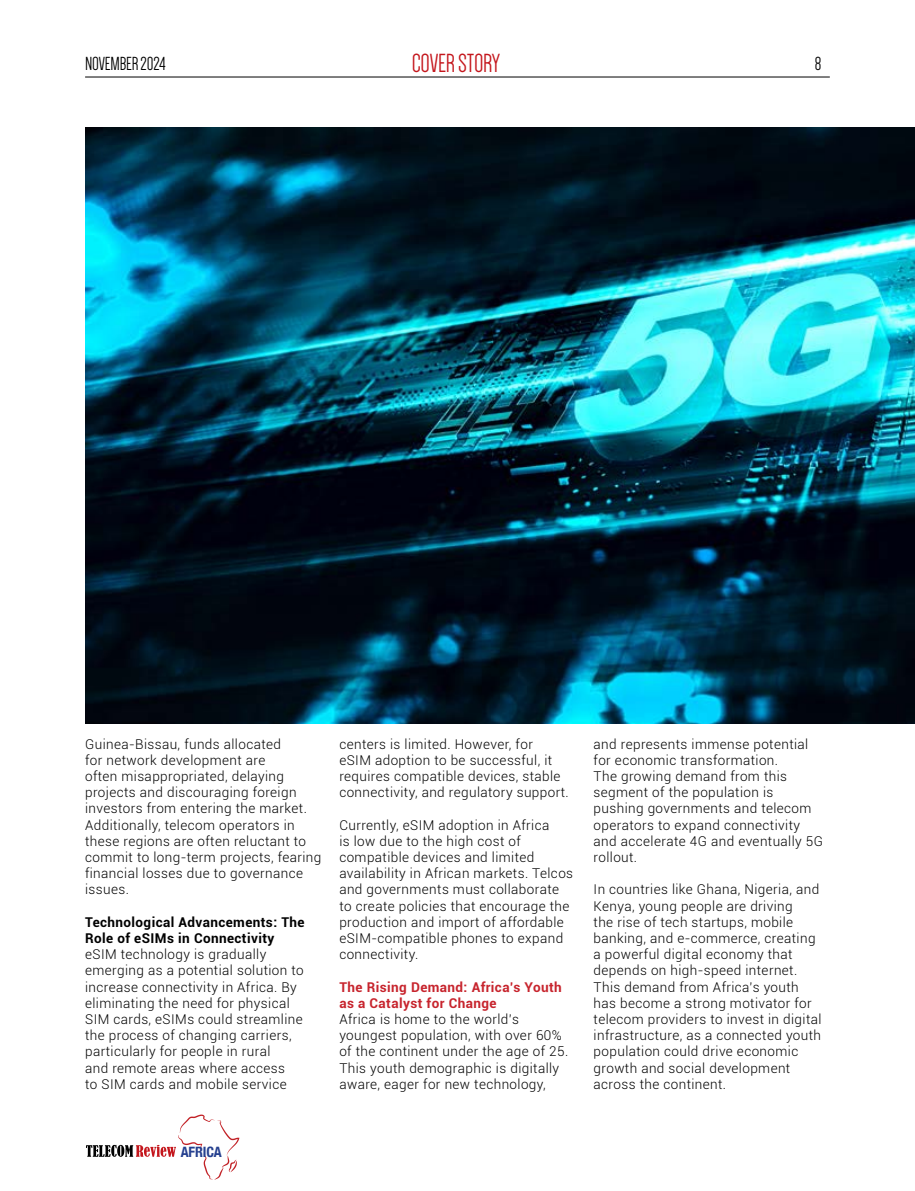
<style>
.page{position:relative;width:915px;height:1191px;background:#fff}
.page>*{position:absolute;margin:0;border:0;box-sizing:border-box;transform-origin:0 0}
.t1{font:27px "Dense";letter-spacing:-.01em;color:#c4161c}
.t2{font:19.5px "Dense";letter-spacing:-.01em;color:#000}
.t3{font:700 condensed 14.25px "Helvetica Neue";letter-spacing:-.01em;color:#25408f}
.t4{font:300 13.5px/16.2px "Roboto";letter-spacing:.03em;color:#000}
.t5{font:700 13.5px/16.2px "Roboto";letter-spacing:.03em;color:#000}
.t6{font:700 13.5px/16.2px "Roboto";letter-spacing:.03em;color:#c7242d}
</style>
<div class="page">
<hr style="left:85px;top:77px;width:744px;height:1px;background:#000">
<svg style="left:86px;top:1114px;width:153px;height:66px"></svg>
<img style="left:86px;top:128px;width:828px;height:595px">
<h2 class="t2" style="left:85px;top:54px;width:82px">NOVEMBER 2024</h2>
<h1 class="t1" style="left:411px;top:50px;width:90px">COVER STORY</h1>
<h2 class="t2" style="left:814px;top:54px;width:8px">8</h2>
<p class="t4" style="left:85px;top:735px;width:238px">Guinea-Bissau, funds allocated<br>for network development are<br>often misappropriated, delaying projects and discouraging foreign investors from entering the market.<br>Additionally, telecom operators in these regions are often reluctant to commit to long-term projects, fearing financial losses due to governance issues.</p>
<p class="t5" style="left:85px;top:913px;width:221px">Technological Advancements: The<br>Role of eSIMs in Connectivity</p>
<p class="t4" style="left:85px;top:945px;width:220px">eSIM technology is gradually emerging as a potential solution to increase connectivity in Africa. By eliminating the need for physical SIM cards, eSIMs could streamline the process of changing carriers, particularly for people in rural<br>and remote areas where access<br>to SIM cards and mobile service</p>
<p class="t4" style="left:339px;top:735px;width:231px">centers is limited. However, for<br>eSIM adoption to be successful, it requires compatible devices, stable connectivity, and regulatory support.</p>
<p class="t4" style="left:339px;top:816px;width:235px">Currently, eSIM adoption in Africa<br>is low due to the high cost of compatible devices and limited availability in African markets. Telcos and governments must collaborate to create policies that encourage the production and import of affordable eSIM-compatible phones to expand connectivity.</p>
<p class="t6" style="left:339px;top:978px;width:224px">The Rising Demand: Africa’s Youth as a Catalyst for Change</p>
<p class="t4" style="left:339px;top:1010px;width:230px">Africa is home to the world’s youngest population, with over 60% of the continent under the age of 25.<br>This youth demographic is digitally aware, eager for new technology,</p>
<p class="t4" style="left:593px;top:735px;width:231px">and represents immense potential for economic transformation.<br>The growing demand from this segment of the population is pushing governments and telecom operators to expand connectivity and accelerate 4G and eventually 5G rollout.</p>
<p class="t4" style="left:593px;top:881px;width:229px">In countries like Ghana, Nigeria, and Kenya, young people are driving<br>the rise of tech startups, mobile banking, and e-commerce, creating a powerful digital economy that depends on high-speed internet.<br>This demand from Africa’s youth has become a strong motivator for telecom providers to invest in digital infrastructure, as a connected youth population could drive economic growth and social development across the continent.</p>
<p class="t3" style="left:181px;top:1139px;width:43px">AFRICA</p>
</div>
